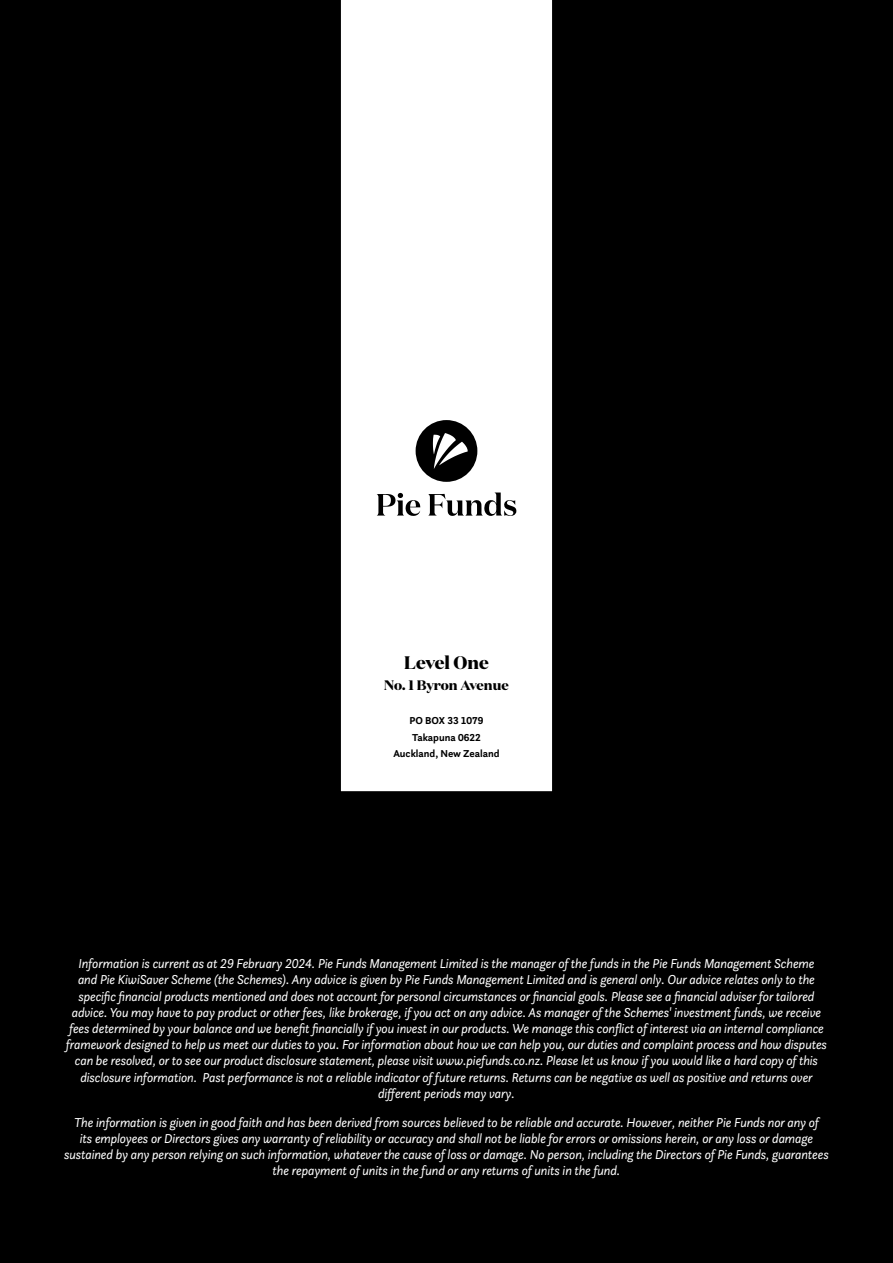
<style>
.page{position:relative;width:893px;height:1263px;background:#000}
.page>*{position:absolute;margin:0;border:0;box-sizing:border-box;transform-origin:0 0}
.t1{font:700 18.15px "Domaine Display";color:#000}
.t2{font:700 13.8px "Domaine Display";color:#000}
.t3{font:italic 13.5px/16.2px "Questa Sans";letter-spacing:-.015em;color:#fff;text-align:center;scale:.95 1}
.t4{font:700 10.5px/16px "Questa Sans";color:#000;text-align:center}
</style>
<div class="page">
<div style="left:340px;top:0;width:213px;height:792px;background:#fff"></div>
<svg style="left:428px;top:492px;width:88px;height:24px"></svg>
<svg style="left:377px;top:493px;width:43px;height:23px"></svg>
<svg style="left:416px;top:420px;width:61px;height:62px"></svg>
<h1 class="t1" style="left:404px;top:651px;width:86px">Level One</h1>
<p class="t2" style="left:384px;top:676px;width:126px">No. 1 Byron Avenue</p>
<p class="t4" style="left:393px;top:713px;width:108px">PO BOX 33 1079<br>Takapuna 0622<br>Auckland, New Zealand</p>
<p class="t3" style="left:66px;top:955px;width:803px">Information is current as at 29 February 2024. Pie Funds Management Limited is the manager of the funds in the Pie Funds Management Scheme<br>and Pie KiwiSaver Scheme (the Schemes). Any advice is given by Pie Funds Management Limited and is general only. Our advice relates only to the specific financial products mentioned and does not account for personal circumstances or financial goals. Please see a financial adviser for tailored advice. You may have to pay product or other fees, like brokerage, if you act on any advice. As manager of the Schemes' investment funds, we receive fees determined by your balance and we benefit financially if you invest in our products. We manage this conflict of interest via an internal compliance framework designed to help us meet our duties to you. For information about how we can help you, our duties and complaint process and how disputes can be resolved, or to see our product disclosure statement, please visit www.piefunds.co.nz. Please let us know if you would like a hard copy of this disclosure information. Past performance is not a reliable indicator of future returns. Returns can be negative as well as positive and returns over different periods may vary.</p>
<p class="t3" style="left:64px;top:1114px;width:807px">The information is given in good faith and has been derived from sources believed to be reliable and accurate. However, neither Pie Funds nor any of<br>its employees or Directors gives any warranty of reliability or accuracy and shall not be liable for errors or omissions herein, or any loss or damage sustained by any person relying on such information, whatever the cause of loss or damage. No person, including the Directors of Pie Funds, guarantees the repayment of units in the fund or any returns of units in the fund.</p>
</div>
